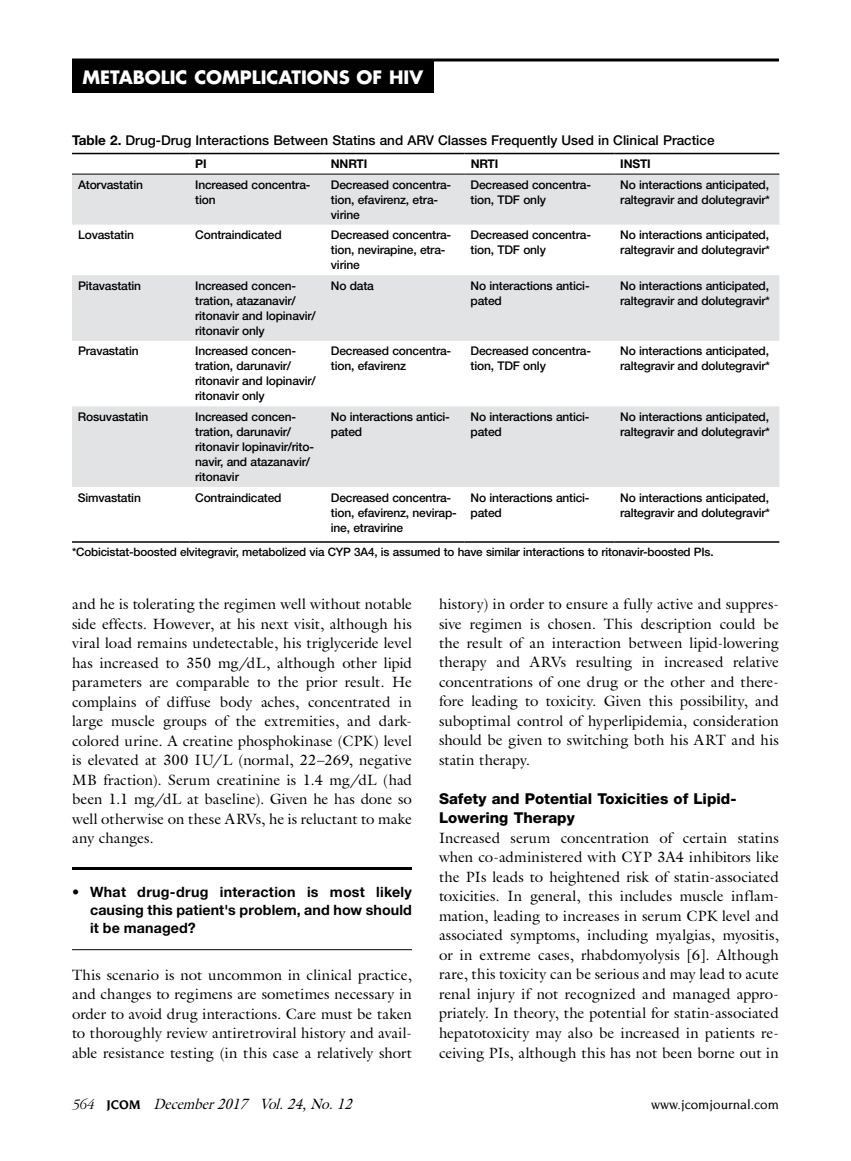
<style>
.page{position:relative;width:851px;height:1161px;background:#fff}
.page>*{position:absolute;margin:0;border:0;box-sizing:border-box;transform-origin:0 0}
.t1{font:700 18px "Futura Std";color:#fff}
.t2{font:15px/19.5px "Galliard Std";color:#000;text-align:justify}
.t3{font:800 15px/19.5px "Helvetica Neue LT Std";color:#000}
.t4{font:italic 15px "Galliard Std";color:#000;scale:.9 1}
.t5{font:700 14.25px/18px "Helvetica Neue LT Std";letter-spacing:.005em;color:#000;text-align:justify}
.t6{font:500 13.5px "Helvetica Neue LT Std";color:#000}
.t7{font:500 13.5px "Novarese Std";color:#000}
.t8{font:500 12px/15px "Helvetica Neue LT Std";letter-spacing:-.015em;color:#000}
.t9{font:700 12px "Helvetica Neue LT Std";letter-spacing:-.015em;color:#000}
.t10{font:500 11.7px "Helvetica Neue LT Std";letter-spacing:-.015em;color:#000}
.s1{font-weight:700}
.s2{font-family:"ITC Garamond Std";font-weight:300}
.s3{font-family:"Novarese Std";font-weight:700;font-style:normal;font-size:13.5px}
</style>
<div class="page">
<div style="left:72px;top:60px;width:361px;height:33px;background:#000"></div>
<svg style="left:72px;top:58px;width:361px;height:2px"></svg>
<svg style="left:433px;top:58px;width:346px;height:4px"></svg>
<hr style="left:72px;top:867px;width:340px;height:3px;background:#000">
<hr style="left:72px;top:949px;width:340px;height:1px;background:#000">
<svg style="left:72px;top:175px;width:707px;height:312px;fill:#e2e3e4"></svg>
<hr style="left:72px;top:153px;width:117px;height:1px;background:#000">
<hr style="left:189px;top:153px;width:136px;height:1px;background:#000">
<hr style="left:325px;top:153px;width:139px;height:1px;background:#000">
<hr style="left:464px;top:153px;width:150px;height:1px;background:#000">
<hr style="left:614px;top:153px;width:165px;height:1px;background:#000">
<hr style="left:72px;top:541px;width:117px;height:2px;background:#000">
<hr style="left:189px;top:541px;width:136px;height:2px;background:#000">
<hr style="left:325px;top:541px;width:139px;height:2px;background:#000">
<hr style="left:464px;top:541px;width:150px;height:2px;background:#000">
<hr style="left:614px;top:541px;width:165px;height:2px;background:#000">
<hr style="left:72px;top:174px;width:117px;height:1px;background:#000">
<hr style="left:189px;top:174px;width:136px;height:1px;background:#000">
<hr style="left:325px;top:174px;width:139px;height:1px;background:#000">
<hr style="left:464px;top:174px;width:150px;height:1px;background:#000">
<hr style="left:614px;top:174px;width:165px;height:1px;background:#000">
<p class="t1" style="left:83px;top:65px;width:342px">METABOLIC COMPLICATIONS OF HIV</p>
<p class="t6" style="left:72px;top:132px;width:644px"><span class="s1">Table 2.</span> Drug-Drug Interactions Between Statins and ARV Classes Frequently Used in Clinical Practice</p>
<p class="t9" style="left:195px;top:156px;width:13px">PI</p>
<p class="t9" style="left:331px;top:156px;width:38px">NNRTI</p>
<p class="t9" style="left:470px;top:156px;width:29px">NRTI</p>
<p class="t9" style="left:620px;top:156px;width:32px">INSTI</p>
<p class="t8" style="left:78px;top:177px;width:66px">Atorvastatin</p>
<p class="t8" style="left:195px;top:177px;width:117px">Increased concentra&shy;tion</p>
<p class="t8" style="left:331px;top:177px;width:122px">Decreased concentra&shy;tion, efavirenz, etra&shy;virine</p>
<p class="t8" style="left:470px;top:177px;width:122px">Decreased concentra&shy;tion, TDF only</p>
<p class="t8" style="left:620px;top:177px;width:151px">No interactions anticipated, raltegravir and dolutegravir*</p>
<p class="t8" style="left:78px;top:227px;width:57px">Lovastatin</p>
<p class="t8" style="left:195px;top:227px;width:88px">Contraindicated</p>
<p class="t8" style="left:331px;top:227px;width:122px">Decreased concentra&shy;tion, nevirapine, etra&shy;virine</p>
<p class="t8" style="left:470px;top:227px;width:122px">Decreased concentra&shy;tion, TDF only</p>
<p class="t8" style="left:620px;top:227px;width:151px">No interactions anticipated, raltegravir and dolutegravir*</p>
<p class="t8" style="left:78px;top:278px;width:65px">Pitavastatin</p>
<p class="t8" style="left:195px;top:278px;width:122px">Increased concen&shy;tration, atazanavir/ ritonavir and lopinavir/ ritonavir only</p>
<p class="t8" style="left:331px;top:278px;width:45px">No data</p>
<p class="t8" style="left:470px;top:278px;width:120px">No interactions antici&shy;pated</p>
<p class="t8" style="left:620px;top:278px;width:151px">No interactions anticipated, raltegravir and dolutegravir*</p>
<p class="t8" style="left:78px;top:343px;width:62px">Pravastatin</p>
<p class="t8" style="left:195px;top:343px;width:122px">Increased concen&shy;tration, darunavir/ ritonavir and lopinavir/ ritonavir only</p>
<p class="t8" style="left:331px;top:343px;width:122px">Decreased concentra&shy;tion, efavirenz</p>
<p class="t8" style="left:470px;top:343px;width:122px">Decreased concentra&shy;tion, TDF only</p>
<p class="t8" style="left:620px;top:343px;width:151px">No interactions anticipated, raltegravir and dolutegravir*</p>
<p class="t8" style="left:78px;top:409px;width:72px">Rosuvastatin</p>
<p class="t8" style="left:195px;top:409px;width:120px">Increased concen&shy;tration, darunavir/ ritonavir lopinavir/rito&shy;navir, and atazanavir/ ritonavir</p>
<p class="t8" style="left:331px;top:409px;width:120px">No interactions antici&shy;pated</p>
<p class="t8" style="left:470px;top:409px;width:120px">No interactions antici&shy;pated</p>
<p class="t8" style="left:620px;top:409px;width:151px">No interactions anticipated, raltegravir and dolutegravir*</p>
<p class="t8" style="left:78px;top:490px;width:64px">Simvastatin</p>
<p class="t8" style="left:195px;top:490px;width:88px">Contraindicated</p>
<p class="t8" style="left:331px;top:490px;width:127px">Decreased concentra&shy;tion, efavirenz, nevirap&shy;ine, etravirine</p>
<p class="t8" style="left:470px;top:490px;width:120px">No interactions antici&shy;pated</p>
<p class="t8" style="left:620px;top:490px;width:151px">No interactions anticipated, raltegravir and dolutegravir*</p>
<p class="t10" style="left:72px;top:545px;width:643px">*Cobicistat-boosted elvitegravir, metabolized via CYP 3A4, is assumed to have similar interactions to ritonavir-boosted PIs.</p>
<p class="t2" style="left:72px;top:594px;width:341px">and he is tolerating the regimen well without notable side effects. However, at his next visit, although his viral load remains undetectable, his triglyceride level has increased to 350 mg/dL, although other lipid parameters are comparable to the prior result. He complains of diffuse body aches, concentrated in large muscle groups of the extremities, and dark&shy;colored urine. A creatine phosphokinase (CPK) level is elevated at 300 IU/L (normal, 22–269, negative MB fraction). Serum creatinine is 1.4 mg/dL (had been 1.1 mg/dL at baseline). Given he has done so well otherwise on these ARVs, he is reluctant to make any changes.</p>
<p class="t5" style="left:90px;top:883px;width:323px;text-indent:-18px">• What drug-drug interaction is most likely causing this patient's problem, and how should it be managed?</p>
<p class="t2" style="left:72px;top:964px;width:341px">This scenario is not uncommon in clinical practice, and changes to regimens are sometimes necessary in order to avoid drug interactions. Care must be taken to thoroughly review antiretroviral history and avail&shy;able resistance testing (in this case a relatively short</p>
<p class="t2" style="left:439px;top:594px;width:341px">history) in order to ensure a fully active and suppres&shy;sive regimen is chosen. This description could be the result of an interaction between lipid-lowering therapy and ARVs resulting in increased relative concentrations of one drug or the other and there&shy;fore leading to toxicity. Given this possibility, and suboptimal control of hyperlipidemia, consideration should be given to switching both his ART and his statin therapy.</p>
<p class="t3" style="left:439px;top:789px;width:299px">Safety and Potential Toxicities of Lipid-<br>Lowering Therapy</p>
<p class="t2" style="left:439px;top:828px;width:341px">Increased serum concentration of certain statins when co-administered with CYP 3A4 inhibitors like the PIs leads to heightened risk of statin-associated toxicities. In general, this includes muscle inflam&shy;mation, leading to increases in serum CPK level and associated symptoms, including myalgias, myositis, or in extreme cases, rhabdomyolysis [6]. Although rare, this toxicity can be serious and may lead to acute renal injury if not recognized and managed appro&shy;priately. In theory, the potential for statin-associated hepatotoxicity may also be increased in patients re&shy;ceiving PIs, although this has not been borne out in</p>
<p class="t4" style="left:72px;top:1094px;width:318px"><span class="s2">5 64</span> <span class="s3">J C O M</span> December2017 Vol.24,No.12</p>
<p class="t7" style="left:651px;top:1097px;width:129px">www.jcomjournal.com</p>
</div>
